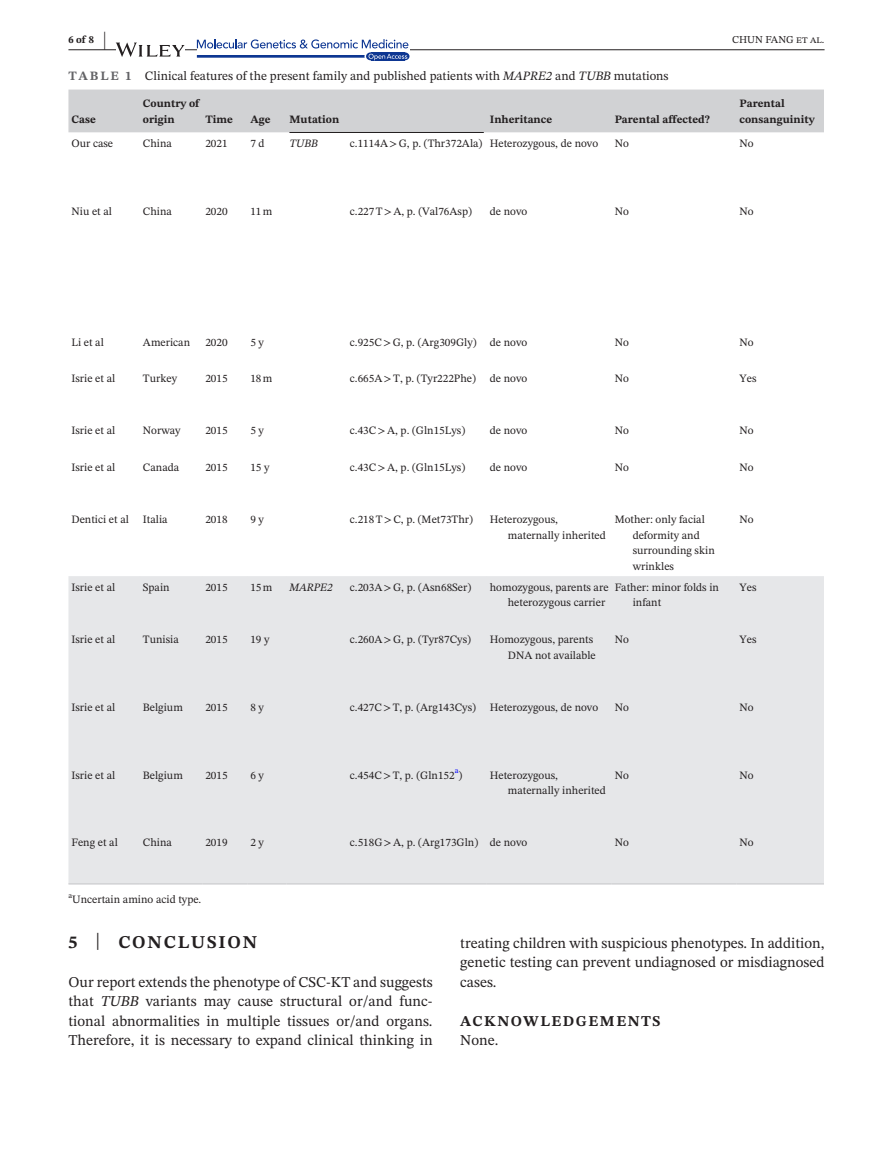
<style>
.page{position:relative;width:893px;height:1174px;background:#fff}
.page>*{position:absolute;margin:0;border:0;box-sizing:border-box;transform-origin:0 0}
.t1{font:700 18px "STIX Two Text";letter-spacing:.1em;color:#231f20}
.t2{font:15px/19.5px "STIX Two Text";color:#231f20;text-align:justify}
.t3{font:700 15px "STIX Two Text";letter-spacing:.1em;color:#231f20}
.t4{font:12.75px "STIX Two Text";color:#231f20}
.t5{font:11.25px/15.8px "STIX Two Text";color:#231f20}
.t6{font:700 11.25px/15.8px "STIX Two Text";color:#231f20}
.t7{font:italic 11.25px "STIX Two Text";color:#231f20}
.t8{font:10.5px "STIX Two Text";color:#231f20}
.t9{font:700 10.5px "STIX Two Text";color:#231f20}
.t10{font:7.8px "STIX Two Text";color:#00f}
.t11{font:7.8px "STIX Two Text";color:#231f20}
.s1{font-size:21px}
.s2{font-weight:700;color:#636366}
.s3{font-style:italic}
.s4{font-weight:400;font-size:23.7px}
</style>
<div class="page">
<hr style="left:68px;top:49px;width:756px;height:1px;background:#231f20">
<svg style="left:116px;top:43px;width:69px;height:14px"></svg>
<svg style="left:197px;top:39px;width:211px;height:21px"></svg>
<div style="left:68px;top:90px;width:756px;height:42px;background:#d1d2d4"></div>
<div style="left:68px;top:576px;width:756px;height:307px;background:#e6e7e9"></div>
<hr style="left:68px;top:883px;width:72px;height:1px;background:#d1d2d4">
<hr style="left:140px;top:883px;width:62px;height:1px;background:#d1d2d4">
<hr style="left:202px;top:883px;width:45px;height:1px;background:#d1d2d4">
<hr style="left:247px;top:883px;width:39px;height:1px;background:#d1d2d4">
<hr style="left:286px;top:883px;width:61px;height:1px;background:#d1d2d4">
<hr style="left:347px;top:883px;width:140px;height:1px;background:#d1d2d4">
<hr style="left:487px;top:883px;width:125px;height:1px;background:#d1d2d4">
<hr style="left:612px;top:883px;width:125px;height:1px;background:#d1d2d4">
<hr style="left:737px;top:883px;width:156px;height:1px;background:#d1d2d4">
<hr style="left:289px;top:132px;width:195px;height:1px;background:#231f20">
<div style="left:824px;top:70px;width:69px;height:834px;background:#fff"></div>
<p class="t9" style="left:68px;top:32px;width:39px">6 of 8 <span class="s1">|</span></p>
<p class="t8" style="left:732px;top:32px;width:94px">CHUN FANG et al.</p>
<p class="t4" style="left:68px;top:66px;width:602px"><span class="s2">TABLE 1</span> Clinical features of the present family and published patients with <span class="s3">MAPRE2</span> and <span class="s3">TUBB</span> mutations</p>
<p class="t6" style="left:71px;top:112px;width:26px">Case</p>
<p class="t6" style="left:143px;top:96px;width:58px">Country of origin</p>
<p class="t6" style="left:205px;top:112px;width:29px">Time</p>
<p class="t6" style="left:250px;top:112px;width:22px">Age</p>
<p class="t6" style="left:289px;top:112px;width:51px">Mutation</p>
<p class="t6" style="left:490px;top:112px;width:64px">Inheritance</p>
<p class="t6" style="left:615px;top:112px;width:97px">Parental affected?</p>
<p class="t6" style="left:739px;top:96px;width:77px">Parental consanguinity</p>
<p class="t5" style="left:71px;top:136px;width:43px">Our case</p>
<p class="t5" style="left:143px;top:136px;width:31px">China</p>
<p class="t5" style="left:205px;top:136px;width:24px">2021</p>
<p class="t5" style="left:250px;top:136px;width:16px">7d</p>
<p class="t7" style="left:289px;top:135px;width:30px">TUBB</p>
<p class="t5" style="left:350px;top:136px;width:250px">c.1114A&gt;G, p. (Thr372Ala) Heterozygous, de novo</p>
<p class="t5" style="left:615px;top:136px;width:16px">No</p>
<p class="t5" style="left:740px;top:136px;width:16px">No</p>
<p class="t5" style="left:71px;top:203px;width:42px">Niu et al</p>
<p class="t5" style="left:143px;top:203px;width:31px">China</p>
<p class="t5" style="left:205px;top:203px;width:24px">2020</p>
<p class="t5" style="left:250px;top:203px;width:24px">11m</p>
<p class="t5" style="left:350px;top:203px;width:124px">c.227T&gt;A, p. (Val76Asp)</p>
<p class="t5" style="left:490px;top:203px;width:39px">de novo</p>
<p class="t5" style="left:615px;top:203px;width:16px">No</p>
<p class="t5" style="left:740px;top:203px;width:16px">No</p>
<p class="t5" style="left:71px;top:334px;width:34px">Li et al</p>
<p class="t5" style="left:143px;top:334px;width:49px">American</p>
<p class="t5" style="left:205px;top:334px;width:24px">2020</p>
<p class="t5" style="left:250px;top:334px;width:15px">5y</p>
<p class="t5" style="left:350px;top:334px;width:179px">c.925C&gt;G, p. (Arg309Gly) de novo</p>
<p class="t5" style="left:615px;top:334px;width:16px">No</p>
<p class="t5" style="left:740px;top:334px;width:16px">No</p>
<p class="t5" style="left:71px;top:371px;width:45px">Isrie et al</p>
<p class="t5" style="left:143px;top:371px;width:36px">Turkey</p>
<p class="t5" style="left:205px;top:371px;width:24px">2015</p>
<p class="t5" style="left:250px;top:371px;width:24px">18m</p>
<p class="t5" style="left:350px;top:371px;width:179px">c.665A&gt;T, p. (Tyr222Phe) de novo</p>
<p class="t5" style="left:615px;top:371px;width:16px">No</p>
<p class="t5" style="left:740px;top:371px;width:18px">Yes</p>
<p class="t5" style="left:71px;top:423px;width:45px">Isrie et al</p>
<p class="t5" style="left:143px;top:423px;width:39px">Norway</p>
<p class="t5" style="left:205px;top:423px;width:24px">2015</p>
<p class="t5" style="left:250px;top:423px;width:15px">5y</p>
<p class="t5" style="left:350px;top:423px;width:117px">c.43C&gt;A, p. (Gln15Lys)</p>
<p class="t5" style="left:490px;top:423px;width:39px">de novo</p>
<p class="t5" style="left:615px;top:423px;width:16px">No</p>
<p class="t5" style="left:740px;top:423px;width:16px">No</p>
<p class="t5" style="left:71px;top:459px;width:45px">Isrie et al</p>
<p class="t5" style="left:143px;top:459px;width:38px">Canada</p>
<p class="t5" style="left:205px;top:459px;width:24px">2015</p>
<p class="t5" style="left:250px;top:459px;width:21px">15 y</p>
<p class="t5" style="left:350px;top:459px;width:117px">c.43C&gt;A, p. (Gln15Lys)</p>
<p class="t5" style="left:490px;top:459px;width:39px">de novo</p>
<p class="t5" style="left:615px;top:459px;width:16px">No</p>
<p class="t5" style="left:740px;top:459px;width:16px">No</p>
<p class="t5" style="left:71px;top:511px;width:98px">Dentici et al Italia</p>
<p class="t5" style="left:205px;top:511px;width:24px">2018</p>
<p class="t5" style="left:250px;top:511px;width:15px">9y</p>
<p class="t5" style="left:350px;top:511px;width:125px">c.218T&gt;C, p. (Met73Thr)</p>
<p class="t5" style="left:508px;top:511px;width:100px;text-indent:-18px">Heterozygous, maternally inherited</p>
<p class="t5" style="left:633px;top:511px;width:84px;text-indent:-18px">Mother: only facial deformity and surrounding skin wrinkles</p>
<p class="t5" style="left:740px;top:511px;width:16px">No</p>
<p class="t5" style="left:71px;top:579px;width:45px">Isrie et al</p>
<p class="t5" style="left:143px;top:579px;width:28px">Spain</p>
<p class="t5" style="left:205px;top:579px;width:24px">2015</p>
<p class="t5" style="left:250px;top:579px;width:24px">15m</p>
<p class="t7" style="left:289px;top:579px;width:45px">MARPE2</p>
<p class="t5" style="left:350px;top:579px;width:123px">c.203A&gt;G, p. (Asn68Ser)</p>
<p class="t5" style="left:490px;top:579px;width:120px;text-align:right">homozygous, parents are heterozygous carrier</p>
<p class="t5" style="left:633px;top:579px;width:88px;text-indent:-18px">Father: minor folds in infant</p>
<p class="t5" style="left:740px;top:579px;width:18px">Yes</p>
<p class="t5" style="left:71px;top:631px;width:45px">Isrie et al</p>
<p class="t5" style="left:143px;top:631px;width:37px">Tunisia</p>
<p class="t5" style="left:205px;top:631px;width:24px">2015</p>
<p class="t5" style="left:250px;top:631px;width:21px">19 y</p>
<p class="t5" style="left:350px;top:631px;width:123px">c.260A&gt;G, p. (Tyr87Cys)</p>
<p class="t5" style="left:490px;top:631px;width:108px;text-align:right">Homozygous, parents<br>DNA not available</p>
<p class="t5" style="left:615px;top:631px;width:16px">No</p>
<p class="t5" style="left:740px;top:631px;width:18px">Yes</p>
<p class="t5" style="left:71px;top:699px;width:45px">Isrie et al</p>
<p class="t5" style="left:143px;top:699px;width:42px">Belgium</p>
<p class="t5" style="left:205px;top:699px;width:24px">2015</p>
<p class="t5" style="left:250px;top:699px;width:15px">8y</p>
<p class="t5" style="left:350px;top:699px;width:250px">c.427C&gt;T, p. (Arg143Cys) Heterozygous, de novo</p>
<p class="t5" style="left:615px;top:699px;width:16px">No</p>
<p class="t5" style="left:740px;top:699px;width:16px">No</p>
<p class="t10" style="left:455px;top:765px;width:5px">a</p>
<p class="t5" style="left:508px;top:767px;width:100px;text-indent:-18px">Heterozygous, maternally inherited</p>
<p class="t5" style="left:615px;top:767px;width:16px">No</p>
<p class="t5" style="left:739px;top:767px;width:16px">No</p>
<p class="t5" style="left:71px;top:767px;width:45px">Isrie et al</p>
<p class="t5" style="left:143px;top:767px;width:42px">Belgium</p>
<p class="t5" style="left:205px;top:767px;width:24px">2015</p>
<p class="t5" style="left:250px;top:767px;width:15px">6y</p>
<p class="t5" style="left:350px;top:767px;width:114px">c.454C&gt;T, p. (Gln152 )</p>
<p class="t5" style="left:71px;top:834px;width:48px">Feng et al</p>
<p class="t5" style="left:143px;top:834px;width:31px">China</p>
<p class="t5" style="left:205px;top:834px;width:24px">2019</p>
<p class="t5" style="left:250px;top:834px;width:15px">2y</p>
<p class="t5" style="left:350px;top:834px;width:179px">c.518G&gt;A, p. (Arg173Gln) de novo</p>
<p class="t5" style="left:615px;top:834px;width:16px">No</p>
<p class="t5" style="left:740px;top:834px;width:16px">No</p>
<p class="t11" style="left:68px;top:889px;width:5px">a</p>
<p class="t5" style="left:72px;top:891px;width:131px">Uncertain amino acid type.</p>
<h1 class="t1" style="left:68px;top:929px;width:190px">5 <span class="s4">|</span> CONCLUSION</h1>
<h2 class="t2" style="left:68px;top:972px;width:366px">Our report extends the phenotype of CSC-KT and suggests that <span class="s3">TUBB</span> variants may cause structural or/and func&shy;tional abnormalities in multiple tissues or/and organs.<br>Therefore, it is necessary to expand clinical thinking in</h2>
<h2 class="t2" style="left:460px;top:933px;width:366px">treating children with suspicious phenotypes. In addition, genetic testing can prevent undiagnosed or misdiagnosed cases.</h2>
<h2 class="t3" style="left:460px;top:1010px;width:202px">ACKNOWLEDGEMENTS</h2>
<h2 class="t2" style="left:460px;top:1030px;width:40px">None.</h2>
</div>
